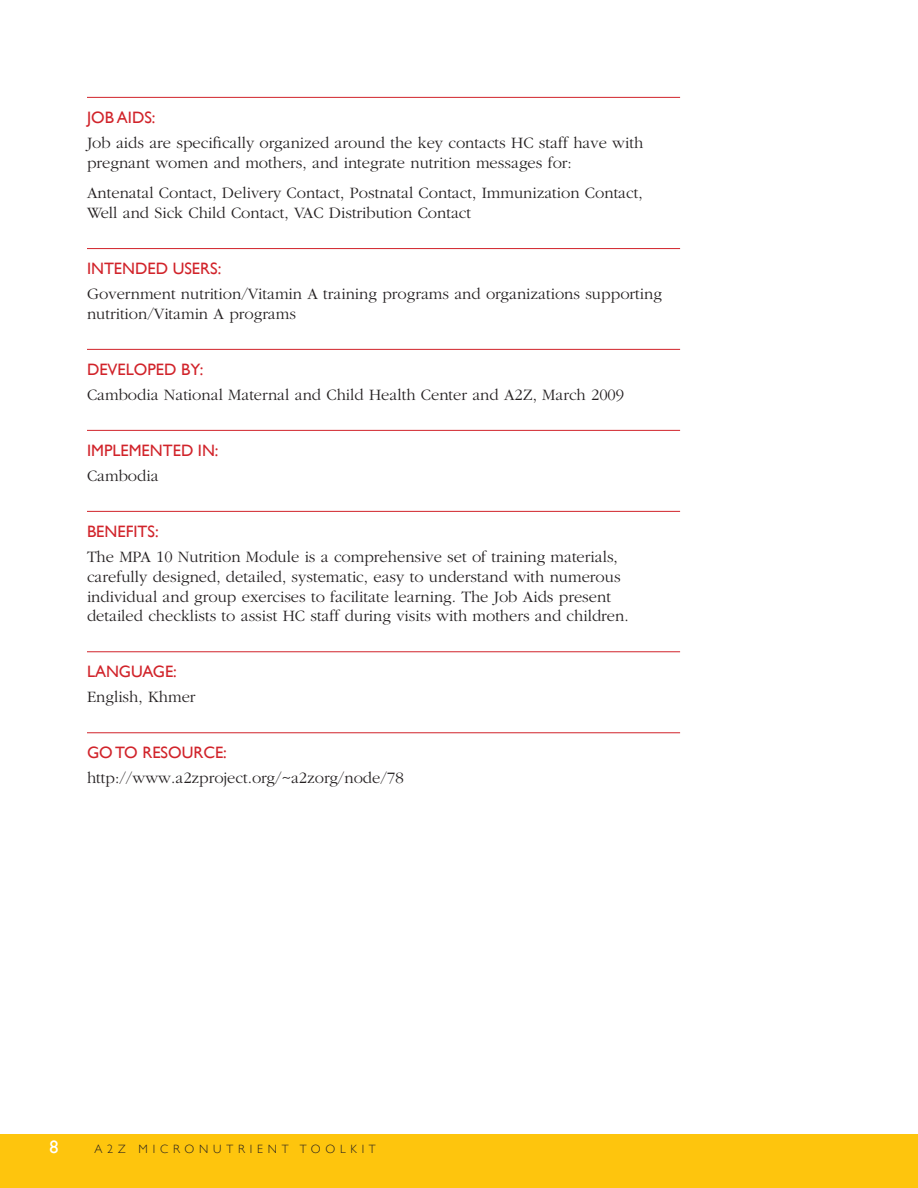
<style>
.page{position:relative;width:918px;height:1188px;background:#fff}
.page>*{position:absolute;margin:0;border:0;box-sizing:border-box;transform-origin:0 0}
.t1{font:18px "Gill Sans";color:#fff}
.Text_Module{font:300 16.5px/19.8px "Garamond";color:#231f20}
.NO3_SH{font:16.5px "Gill Sans";color:#d1232a}
.t2{font:300 12px "Gill Sans";letter-spacing:.4em;color:#231f20}
</style>
<div class="page">
<div style="left:0;top:1134px;width:918px;height:54px;background:#fec50d"></div>
<hr style="left:87px;top:97px;width:593px;height:1px;background:#d1232a">
<hr style="left:87px;top:248px;width:593px;height:1px;background:#d1232a">
<hr style="left:87px;top:349px;width:593px;height:1px;background:#d1232a">
<hr style="left:87px;top:430px;width:593px;height:1px;background:#d1232a">
<hr style="left:87px;top:511px;width:593px;height:1px;background:#d1232a">
<hr style="left:87px;top:652px;width:593px;height:1px;background:#d1232a">
<hr style="left:87px;top:733px;width:593px;height:1px;background:#d1232a">
<p class="NO3_SH" style="left:87px;top:107px;width:70px">JOB AIDS:</p>
<p class="Text_Module" style="left:87px;top:133px;width:558px">Job aids are specifically organized around the key contacts HC staff have with pregnant women and mothers, and integrate nutrition messages for:</p>
<p class="Text_Module" style="left:87px;top:184px;width:557px">Antenatal Contact, Delivery Contact, Postnatal Contact, Immunization Contact,<br>Well and Sick Child Contact, VAC Distribution Contact</p>
<p class="NO3_SH" style="left:87px;top:259px;width:136px">INTENDED USERS:</p>
<p class="Text_Module" style="left:87px;top:284px;width:576px">Government nutrition/Vitamin A training programs and organizations supporting nutrition/Vitamin A programs</p>
<p class="NO3_SH" style="left:87px;top:359px;width:118px">DEVELOPED BY:</p>
<p class="Text_Module" style="left:87px;top:385px;width:539px">Cambodia National Maternal and Child Health Center and A2Z, March 2009</p>
<p class="NO3_SH" style="left:87px;top:440px;width:133px">IMPLEMENTED IN:</p>
<p class="Text_Module" style="left:87px;top:466px;width:73px">Cambodia</p>
<p class="NO3_SH" style="left:87px;top:521px;width:73px">BENEFITS:</p>
<p class="Text_Module" style="left:87px;top:547px;width:543px">The MPA 10 Nutrition Module is a comprehensive set of training materials, carefully designed, detailed, systematic, easy to understand with numerous individual and group exercises to facilitate learning. The Job Aids present detailed checklists to assist HC staff during visits with mothers and children.</p>
<p class="NO3_SH" style="left:87px;top:662px;width:91px">LANGUAGE:</p>
<p class="Text_Module" style="left:87px;top:688px;width:110px">English, Khmer</p>
<p class="NO3_SH" style="left:87px;top:743px;width:141px">GO TO RESOURCE:</p>
<p class="Text_Module" style="left:87px;top:769px;width:318px">http://www.a2zproject.org/~a2zorg/node/78</p>
<p class="t1" style="left:50px;top:1136px;width:10px">8</p>
<p class="t2" style="left:94px;top:1142px;width:283px">A2Z MICRONUTRIENT TOOLKIT</p>
</div>
